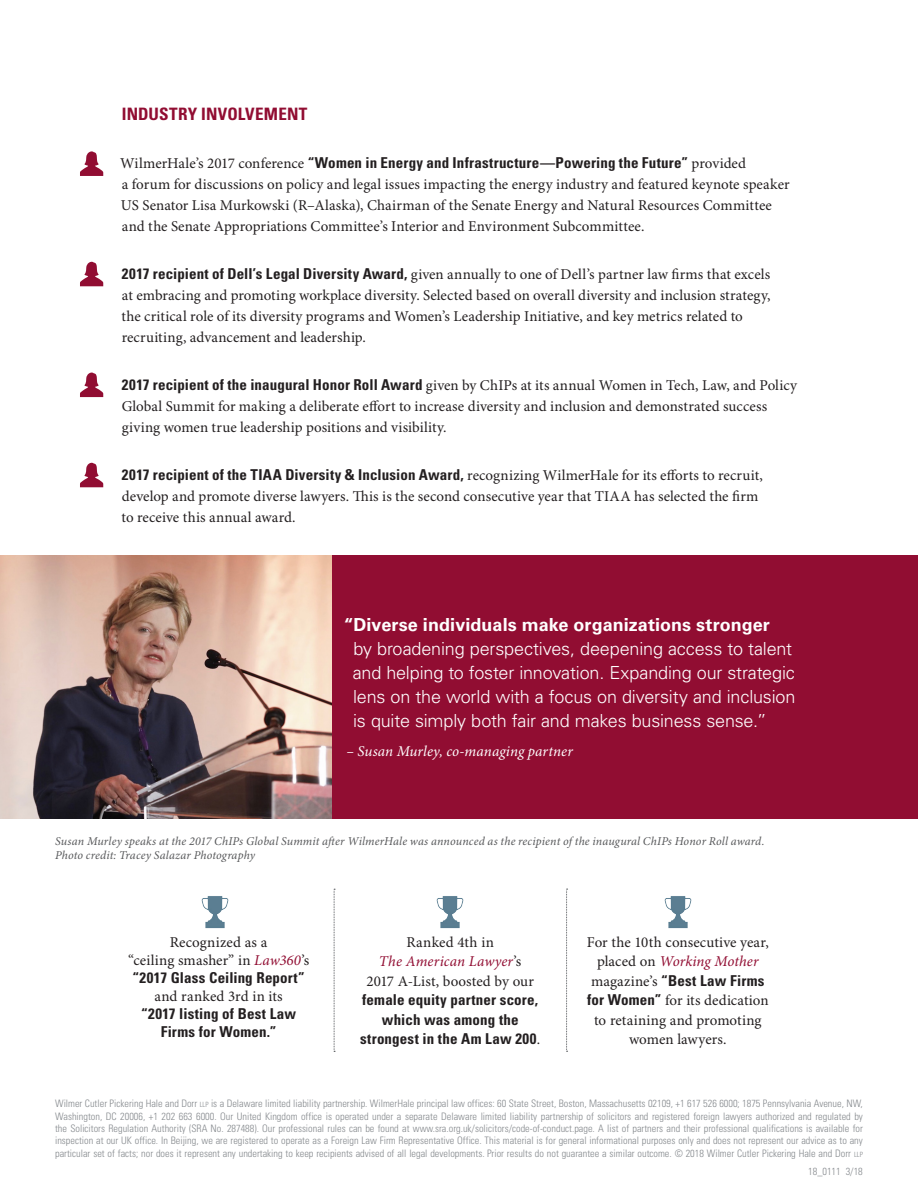
<style>
.page{position:relative;width:918px;height:1188px;background:#fff}
.page>*{position:absolute;margin:0;border:0;box-sizing:border-box;transform-origin:0 0}
.callouts{font:300 18px/24px "Univers LT Std";letter-spacing:-.01em;color:#fff}
.t1{font:700 condensed 17.1px "Univers LT Std";letter-spacing:.01em;color:#910d32}
.Body_copy{font:15px/21px "Minion Pro";letter-spacing:.005em;color:#231f20}
.Body_copy-2{font:700 condensed 15px/18px "Univers LT Std";letter-spacing:.01em;color:#231f20;text-align:center}
.callouts-2{font:italic 15px "Minion Pro";letter-spacing:.005em;color:#fff}
.t2{font:italic 12px/14.4px "Minion Pro";letter-spacing:.01em;color:#57585a}
.t3{font:300 condensed 10.2px/12.3px "Univers LT Std";color:#868a8e;text-align:justify}
.t4{font:300 condensed 10.2px "Univers LT Std";color:#868a8e}
.s1{font-family:"Univers LT Std";font-weight:700;font-stretch:condensed}
.s2{font-weight:700}
.s3{font-family:"Minion Pro";font-weight:400;font-stretch:normal}
.s4{font-family:"Minion Pro";font-weight:400;font-style:italic;font-stretch:normal;color:#910d32}
.s5{font-style:italic;color:#910d32}
.s6{font-size:7.2px}
</style>
<div class="page">
<svg style="left:80px;top:151px;width:23px;height:25px"></svg>
<svg style="left:80px;top:262px;width:23px;height:24px"></svg>
<svg style="left:80px;top:463px;width:23px;height:24px"></svg>
<svg style="left:80px;top:373px;width:23px;height:24px"></svg>
<div style="left:330px;top:556px;width:588px;height:263px;background:#910d32"></div>
<img style="left:0;top:556px;width:331px;height:263px">
<img style="left:201px;top:896px;width:28px;height:33px">
<img style="left:664px;top:896px;width:28px;height:33px">
<img style="left:436px;top:896px;width:28px;height:33px">
<svg style="left:334px;top:889px;width:1px;height:163px"></svg>
<svg style="left:566px;top:889px;width:2px;height:163px"></svg>
<p class="t1" style="left:122px;top:104px;width:187px">INDUSTRY INVOLVEMENT</p>
<p class="Body_copy" style="left:120px;top:154px;width:671px">WilmerHale’s 2017 conference <span class="s1">“Women in Energy and Infrastructure—Powering the Future”</span> provided<br>a forum for discussions on policy and legal issues impacting the energy industry and featured keynote speaker US Senator Lisa Murkowski (R–Alaska), Chairman of the Senate Energy and Natural Resources Committee and the Senate Appropriations Committee’s Interior and Environment Subcommittee.</p>
<p class="Body_copy" style="left:122px;top:265px;width:651px"><span class="s1">2017 recipient of Dell’s Legal Diversity Award,</span> given annually to one of Dell’s partner law firms that excels at embracing and promoting workplace diversity. Selected based on overall diversity and inclusion strategy, the critical role of its diversity programs and Women’s Leadership Initiative, and key metrics related to recruiting, advancement and leadership.</p>
<p class="Body_copy" style="left:122px;top:376px;width:677px"><span class="s1">2017 recipient of the inaugural Honor Roll Award</span> given by ChIPs at its annual Women in Tech, Law, and Policy<br>Global Summit for making a deliberate effort to increase diversity and inclusion and demonstrated success giving women true leadership positions and visibility.</p>
<p class="Body_copy" style="left:122px;top:466px;width:643px"><span class="s1">2017 recipient of the TIAA Diversity &amp; Inclusion Award,</span> recognizing WilmerHale for its efforts to recruit, develop and promote diverse lawyers. This is the second consecutive year that TIAA has selected the firm to receive this annual award.</p>
<p class="callouts" style="left:353px;top:613px;width:444px;text-indent:-9px"><span class="s2">“Diverse individuals make organizations stronger<br></span>by broadening perspectives, deepening access to talent and helping to foster innovation. Expanding our strategic lens on the world with a focus on diversity and inclusion is quite simply both fair and makes business sense.”</p>
<p class="callouts-2" style="left:346px;top:743px;width:228px">– Susan Murley, co-managing partner</p>
<p class="t2" style="left:55px;top:834px;width:711px">Susan Murley speaks at the 2017 ChIPs Global Summit after WilmerHale was announced as the recipient of the inaugural ChIPs Honor Roll award.<br>Photo credit: Tracey Salazar Photography</p>
<p class="Body_copy-2" style="left:128px;top:932px;width:183px"><span class="s3">Recognized as a<br>“ceiling smasher” in</span> <span class="s4">Law360</span><span class="s3">’s </span>“2017 Glass Ceiling Report” <span class="s3">and ranked 3rd in its<br></span>“2017 listing of Best Law<br>Firms for Women.”</p>
<p class="Body_copy" style="left:587px;top:933px;width:183px;line-height:19.5px;text-align:center">For the 10th consecutive year, placed on <span class="s5">Working Mother </span>magazine’s <span class="s1">“Best Law Firms for Women”</span> for its dedication to retaining and promoting women lawyers.</p>
<p class="Body_copy-2" style="left:360px;top:931px;width:182px;line-height:19.5px"><span class="s3">Ranked 4th in<br></span><span class="s4">The American Lawyer</span><span class="s3">’s<br>2017 A-List, boosted by our </span>female equity partner score, which was among the strongest in the Am Law 200<span class="s3">.</span></p>
<p class="t3" style="left:55px;top:1098px;width:809px">Wilmer Cutler Pickering Hale and Dorr <span class="s6">llp</span> is a Delaware limited liability partnership. WilmerHale principal law offices: 60 State Street, Boston, Massachusetts 02109, +1 617 526 6000; 1875 Pennsylvania Avenue, NW, Washington, DC 20006, +1 202 663 6000. Our United Kingdom office is operated under a separate Delaware limited liability partnership of solicitors and registered foreign lawyers authorized and regulated by the Solicitors Regulation Authority (SRA No. 287488). Our professional rules can be found at www.sra.org.uk/solicitors/code-of-conduct.page. A list of partners and their professional qualifications is available for inspection at our UK office. In Beijing, we are registered to operate as a Foreign Law Firm Representative Office. This material is for general informational purposes only and does not represent our advice as to any particular set of facts; nor does it represent any undertaking to keep recipients advised of all legal developments. Prior results do not guarantee a similar outcome. © 2018 Wilmer Cutler Pickering Hale and Dorr <span class="s6">llp</span></p>
<p class="t4" style="left:808px;top:1165px;width:56px">18_0111 3/18</p>
</div>
